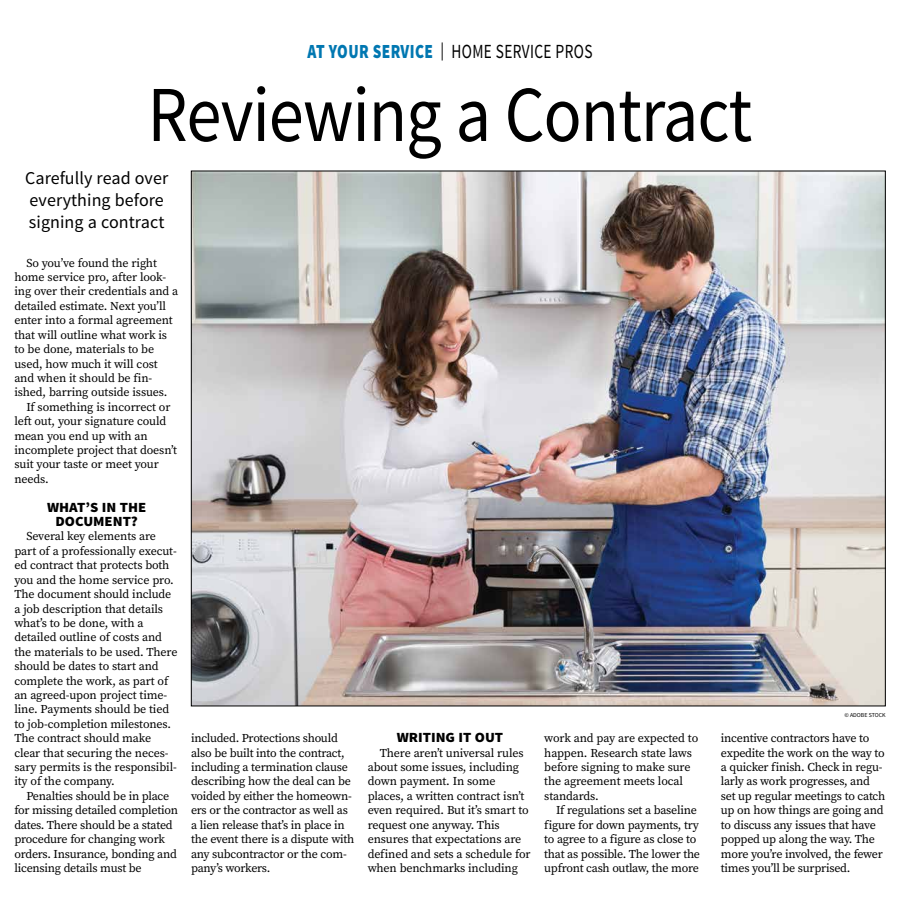
<style>
.page{position:relative;width:900px;height:908px;background:#fff}
.page>*{position:absolute;margin:0;border:0;box-sizing:border-box;transform-origin:0 0}
.t1{font:79.2px "Source Sans Pro";letter-spacing:-.015em;color:#000;scale:.89 1}
.t2{font:20px "Source Sans Pro";letter-spacing:.025em;color:#000;scale:.77 1}
.t3{font:18px/21.6px "Source Sans Pro";letter-spacing:.005em;color:#000}
.t4{font:900 14px/14.4px "Source Sans Pro";color:#000;text-align:center;scale:1.05 1}
.t5{font:12px/14.4px "Source Serif Pro";letter-spacing:-.02em;color:#000}
.t6{font:6px "Source Sans Pro";color:#000}
.s1{font-weight:900;color:#0077b1}
.s2{font-size:18px}
</style>
<div class="page">
<img style="left:193px;top:173px;width:691px;height:531px">
<h2 class="t2" style="left:307px;top:39px;width:372px"><span class="s1">AT YOUR SERVICE</span> <span class="s2">|</span> HOME SERVICE PROS</h2>
<h1 class="t1" style="left:148px;top:65px;width:681px">Reviewing a Contract</h1>
<h3 class="t3" style="left:25px;top:168px;width:145px">Carefully read over everything before signing a contract</h3>
<p class="t5" style="left:26px;top:255px;width:132px">So you’ve found the right</p>
<p class="t5" style="left:14px;top:270px;width:153px">home service pro, after look-</p>
<p class="t5" style="left:14px;top:284px;width:165px">ing over their credentials and a</p>
<p class="t5" style="left:14px;top:298px;width:153px">detailed estimate. Next you’ll</p>
<p class="t5" style="left:14px;top:313px;width:160px">enter into a formal agreement</p>
<p class="t5" style="left:14px;top:327px;width:154px">that will outline what work is</p>
<p class="t5" style="left:14px;top:342px;width:141px">to be done, materials to be</p>
<p class="t5" style="left:14px;top:356px;width:145px">used, how much it will cost</p>
<p class="t5" style="left:14px;top:370px;width:139px">and when it should be fin-</p>
<p class="t5" style="left:14px;top:385px;width:154px">ished, barring outside issues.</p>
<p class="t5" style="left:26px;top:399px;width:146px">If something is incorrect or</p>
<p class="t5" style="left:14px;top:414px;width:153px">left out, your signature could</p>
<p class="t5" style="left:14px;top:428px;width:135px">mean you end up with an</p>
<p class="t5" style="left:14px;top:442px;width:164px">incomplete project that doesn’t</p>
<p class="t5" style="left:14px;top:457px;width:146px">suit your taste or meet your</p>
<p class="t5" style="left:14px;top:471px;width:36px">needs.</p>
<p class="t4" style="left:47px;top:500px;width:96px">WHAT’S IN THE<br>DOCUMENT?</p>
<p class="t5" style="left:14px;top:529px;width:165px;text-indent:12px">Several key elements are part of a professionally execut&shy;ed contract that protects both you and the home service pro.<br>The document should include a job description that details what’s to be done, with a detailed outline of costs and the materials to be used. There should be dates to start and complete the work, as part of an agreed-upon project time&shy;line. Payments should be tied to job-completion milestones.<br>The contract should make clear that securing the neces&shy;sary permits is the responsibil&shy;ity of the company.</p>
<p class="t5" style="left:14px;top:788px;width:165px;text-indent:12px">Penalties should be in place for missing detailed completion dates. There should be a stated procedure for changing work orders. Insurance, bonding and licensing details must be</p>
<p class="t5" style="left:191px;top:730px;width:165px">included. Protections should also be built into the contract, including a termination clause describing how the deal can be voided by either the homeown&shy;ers or the contractor as well as a lien release that’s in place in the event there is a dispute with any subcontractor or the com&shy;pany’s workers.</p>
<p class="t4" style="left:397px;top:730px;width:103px">WRITING IT OUT</p>
<p class="t5" style="left:368px;top:745px;width:164px;text-indent:12px">There aren’t universal rules about some issues, including down payment. In some places, a written contract isn’t even required. But it’s smart to request one anyway. This ensures that expectations are defined and sets a schedule for when benchmarks including</p>
<p class="t5" style="left:544px;top:730px;width:155px">work and pay are expected to happen. Research state laws before signing to make sure the agreement meets local standards.</p>
<p class="t5" style="left:544px;top:802px;width:157px;text-indent:12px">If regulations set a baseline figure for down payments, try to agree to a figure as close to that as possible. The lower the upfront cash outlaw, the more</p>
<p class="t6" style="left:844px;top:710px;width:43px">© ADOBE STOCK</p>
<p class="t5" style="left:721px;top:730px;width:166px">incentive contractors have to expedite the work on the way to a quicker finish. Check in regu&shy;larly as work progresses, and set up regular meetings to catch up on how things are going and to discuss any issues that have popped up along the way. The more you’re involved, the fewer times you’ll be surprised.</p>
</div>
